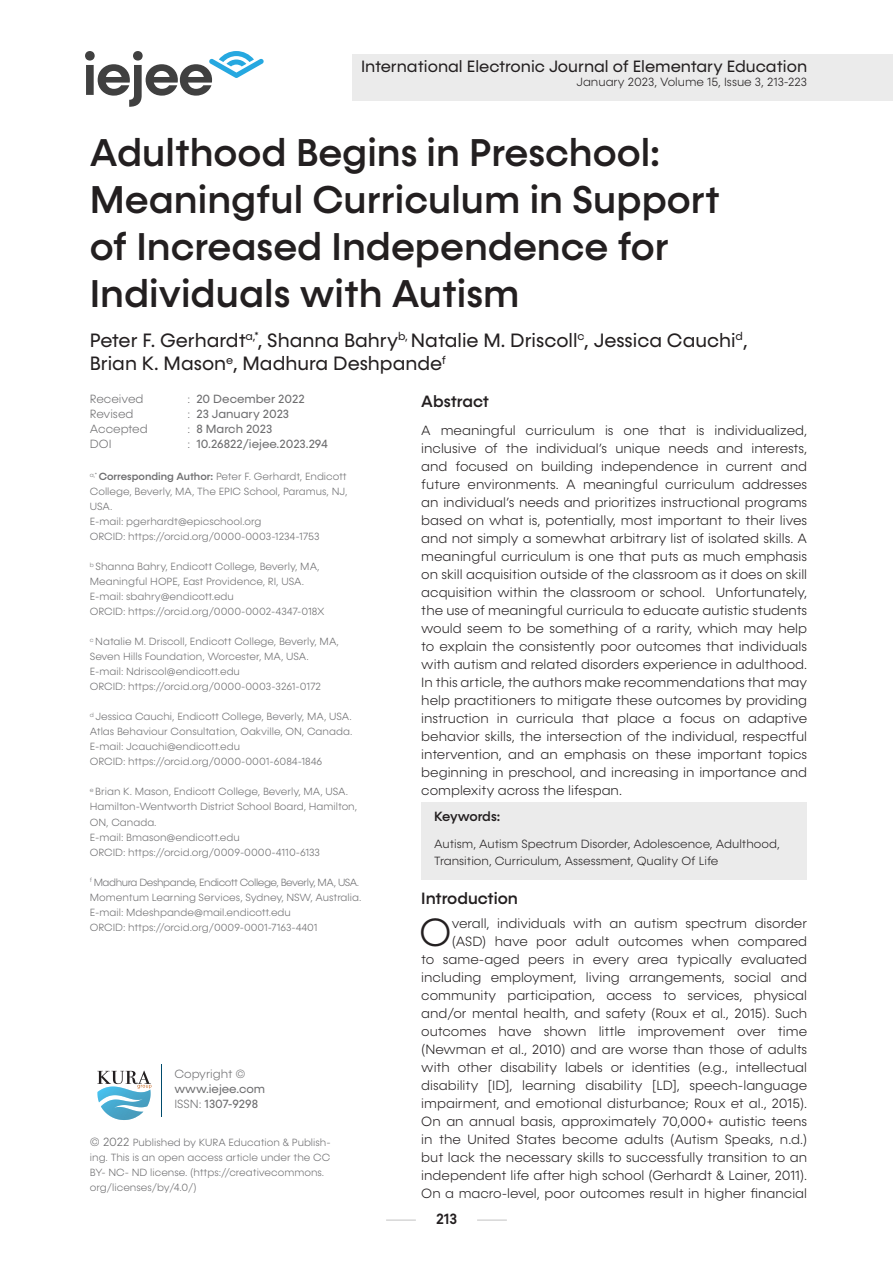
<style>
.page{position:relative;width:893px;height:1263px;background:#fff}
.page>*{position:absolute;margin:0;border:0;box-sizing:border-box;transform-origin:0 0}
.ilk_paragraf_metin{font:300 39.6px "Konnect";color:#231f20}
.t1{font:500 39px/46.8px "Konnect";color:#231f20}
.t2{font:19.5px/23.4px "Konnect";color:#231f20}
.t3{font:16.5px "Konnect";color:#231f20}
.t4{font:500 16.5px "Konnect";color:#231f20}
.t5{font:500 15px "Konnect";color:#231f20}
.Metin{font:300 13.5px/18px "Konnect";color:#231f20;text-align:justify}
.ilk_paragraf_metin-2{font:300 13.5px/18px "Konnect";color:#231f20;text-align:right}
.t6{font:500 13.5px "Konnect";letter-spacing:-.025em;color:#231f20}
.anahtar_kelimeler{font:300 12px/16.5px "Konnect";color:#231f20}
.t7{font:12px/15px "Konnect";color:#6e6e70}
.t8{font:300 12px "Konnect";color:#6e6e70}
.t9{font:300 10.5px/15px "Konnect";color:#6e6e70}
.t10{font:300 10.5px "Konnect";letter-spacing:-.04em;color:#6e6e70}
.s1{font-weight:300}
.s2{font-weight:500}
.s3{font-size:10.35px}
.s4{font-size:12px}
</style>
<div class="page">
<svg style="left:85px;top:51px;width:179px;height:56px"></svg>
<div style="left:352px;top:55px;width:541px;height:46px;background:#ebebeb"></div>
<hr style="left:161px;top:1065px;width:1px;height:52px;background:#004b6c">
<svg style="left:97px;top:1070px;width:54px;height:50px"></svg>
<hr style="left:386px;top:1220px;width:30px;height:1px;background:#c2c2c2">
<hr style="left:477px;top:1220px;width:30px;height:1px;background:#c2c2c2">
<div style="left:421px;top:803px;width:386px;height:77px;background:#ebebeb"></div>
<h3 class="t3" style="left:361px;top:56px;width:448px">International Electronic Journal of Elementary Education</h3>
<p class="anahtar_kelimeler" style="left:577px;top:74px;width:232px">January 2023, Volume 15, Issue 3, 213-223</p>
<p class="t1" style="left:90px;top:130px;width:631px">Adulthood Begins in Preschool:<br>Meaningful Curriculum in Support of Increased Independence for<br>Individuals with Autism</p>
<p class="t2" style="left:90px;top:329px;width:659px">Peter F. Gerhardt<sup>a,*</sup>, Shanna Bahry<sup>b,</sup> Natalie M. Driscoll<sup>c</sup>, Jessica Cauchi<sup>d</sup>,<br>Brian K. Mason<sup>e</sup>, Madhura Deshpande<sup>f</sup></p>
<p class="t4" style="left:421px;top:392px;width:69px">Abstract</p>
<p class="t8" style="left:90px;top:392px;width:55px">Received</p>
<p class="t7" style="left:187px;top:392px;width:119px"><span class="s1">:</span> 20 December 2022</p>
<p class="t8" style="left:90px;top:407px;width:45px">Revised</p>
<p class="t7" style="left:187px;top:407px;width:103px"><span class="s1">:</span> 23 January 2023</p>
<p class="t8" style="left:90px;top:422px;width:59px">Accepted</p>
<p class="t7" style="left:187px;top:422px;width:87px"><span class="s1">:</span> 8 March 2023</p>
<p class="t8" style="left:90px;top:437px;width:23px">DOI</p>
<p class="t7" style="left:187px;top:437px;width:142px"><span class="s1">:</span> 10.26822/iejee.2023.294</p>
<p class="t9" style="left:90px;top:469px;width:259px;text-align:justify"><sup>a,*</sup> <span class="s2">Corresponding Author:</span> Peter F. Gerhardt, Endicott College, Beverly, MA, The EPIC School, Paramus, NJ, USA.</p>
<p class="t9" style="left:90px;top:514px;width:173px">E-mail: pgerhardt@epicschool.org</p>
<p class="t9" style="left:90px;top:529px;width:231px">ORCID: https://orcid.org/0000-0003-1234-1753</p>
<p class="t9" style="left:90px;top:559px;width:231px"><sup>b</sup> Shanna Bahry, Endicott College, Beverly, MA,<br>Meaningful HOPE, East Providence, RI, USA.</p>
<p class="t9" style="left:90px;top:589px;width:146px">E-mail: sbahry@endicott.edu</p>
<p class="t9" style="left:90px;top:604px;width:236px">ORCID: https://orcid.org/0000-0002-4347-018X</p>
<p class="t9" style="left:90px;top:634px;width:251px"><sup>c</sup> Natalie M. Driscoll, Endicott College, Beverly, MA,<br>Seven Hills Foundation, Worcester, MA, USA.</p>
<p class="t9" style="left:90px;top:664px;width:152px">E-mail: Ndriscol@endicott.edu</p>
<p class="t9" style="left:90px;top:679px;width:233px">ORCID: https://orcid.org/0000-0003-3261-0172</p>
<p class="t9" style="left:90px;top:709px;width:264px"><sup>d</sup> Jessica Cauchi, Endicott College, Beverly, MA, USA.<br>Atlas Behaviour Consultation, Oakville, ON, Canada.</p>
<p class="t9" style="left:90px;top:739px;width:152px">E-mail: Jcauchi@endicott.edu</p>
<p class="t9" style="left:90px;top:754px;width:234px">ORCID: https://orcid.org/0000-0001-6084-1846</p>
<p class="t9" style="left:90px;top:784px;width:269px"><sup>e</sup> Brian K. Mason, Endicott College, Beverly, MA, USA.<br>Hamilton-Wentworth District School Board, Hamilton,<br>ON, Canada.</p>
<p class="t9" style="left:90px;top:829px;width:151px">E-mail: Bmason@endicott.edu</p>
<p class="t9" style="left:90px;top:844px;width:232px">ORCID: https://orcid.org/0009-0000-4110-6133</p>
<p class="t10" style="left:90px;top:876px;width:271px"><sup>f</sup> Madhura Deshpande, Endicott College, Beverly, MA, USA.</p>
<p class="t9" style="left:90px;top:889px;width:273px">Momentum Learning Services, Sydney, NSW, Australia.</p>
<p class="t9" style="left:90px;top:904px;width:203px">E-mail: Mdeshpande@mail.endicott.edu</p>
<p class="t9" style="left:90px;top:919px;width:229px">ORCID: https://orcid.org/<span class="s3">0009-0001-7163-4401</span></p>
<p class="Metin" style="left:421px;top:421px;width:387px">A meaningful curriculum is one that is individualized, inclusive of the individual’s unique needs and interests, and focused on building independence in current and future environments. A meaningful curriculum addresses an individual’s needs and prioritizes instructional programs based on what is, potentially, most important to their lives and not simply a somewhat arbitrary list of isolated skills. A meaningful curriculum is one that puts as much emphasis on skill acquisition outside of the classroom as it does on skill acquisition within the classroom or school. Unfortunately, the use of meaningful curricula to educate autistic students would seem to be something of a rarity, which may help to explain the consistently poor outcomes that individuals with autism and related disorders experience in adulthood.<br>In this article, the authors make recommendations that may help practitioners to mitigate these outcomes by providing instruction in curricula that place a focus on adaptive behavior skills, the intersection of the individual, respectful intervention, and an emphasis on these important topics beginning in preschool, and increasing in importance and complexity across the lifespan.</p>
<p class="t6" style="left:434px;top:809px;width:67px">Keywords:</p>
<p class="anahtar_kelimeler" style="left:434px;top:836px;width:347px">Autism, Autism Spectrum Disorder, Adolescence, Adulthood,<br>Transition, Curriculum, Assessment, Quality Of Life</p>
<p class="t4" style="left:421px;top:889px;width:98px">Introduction</p>
<p class="ilk_paragraf_metin" style="left:419px;top:910px;width:34px">O</p>
<p class="ilk_paragraf_metin-2" style="left:421px;top:914px;width:387px">verall, individuals with an autism spectrum disorder (ASD) have poor adult outcomes when compared<br>to same-aged peers in every area typically evaluated including employment, living arrangements, social and community participation, access to services, physical and/or mental health, and safety (Roux et al., 2015). Such outcomes have shown little improvement over time (Newman et al., 2010) and are worse than those of adults with other disability labels or identities (e.g., intellectual disability [ID], learning disability [LD], speech-language impairment, and emotional disturbance; Roux et al., 2015).<br>On an annual basis, approximately 70,000+ autistic teens in the United States become adults (Autism Speaks, n.d.) but lack the necessary skills to successfully transition to an independent life after high school (Gerhardt &amp; Lainer, 2011).<br>On a macro-level, poor outcomes result in higher financial</p>
<p class="t8" style="left:174px;top:1067px;width:73px">Copyright ©</p>
<p class="t7" style="left:174px;top:1082px;width:92px">www.iejee.com<br><span class="s1">ISSN:</span> 1307-9298</p>
<p class="t9" style="left:90px;top:1135px;width:242px"><span class="s4">© 2022</span> Published by KURA Education &amp; Publish&shy;ing. This is an open access article under the CC BY- NC- ND license. (https://creativecommons. org/licenses/by/4.0/)</p>
<h3 class="t5" style="left:436px;top:1210px;width:23px">213</h3>
</div>
